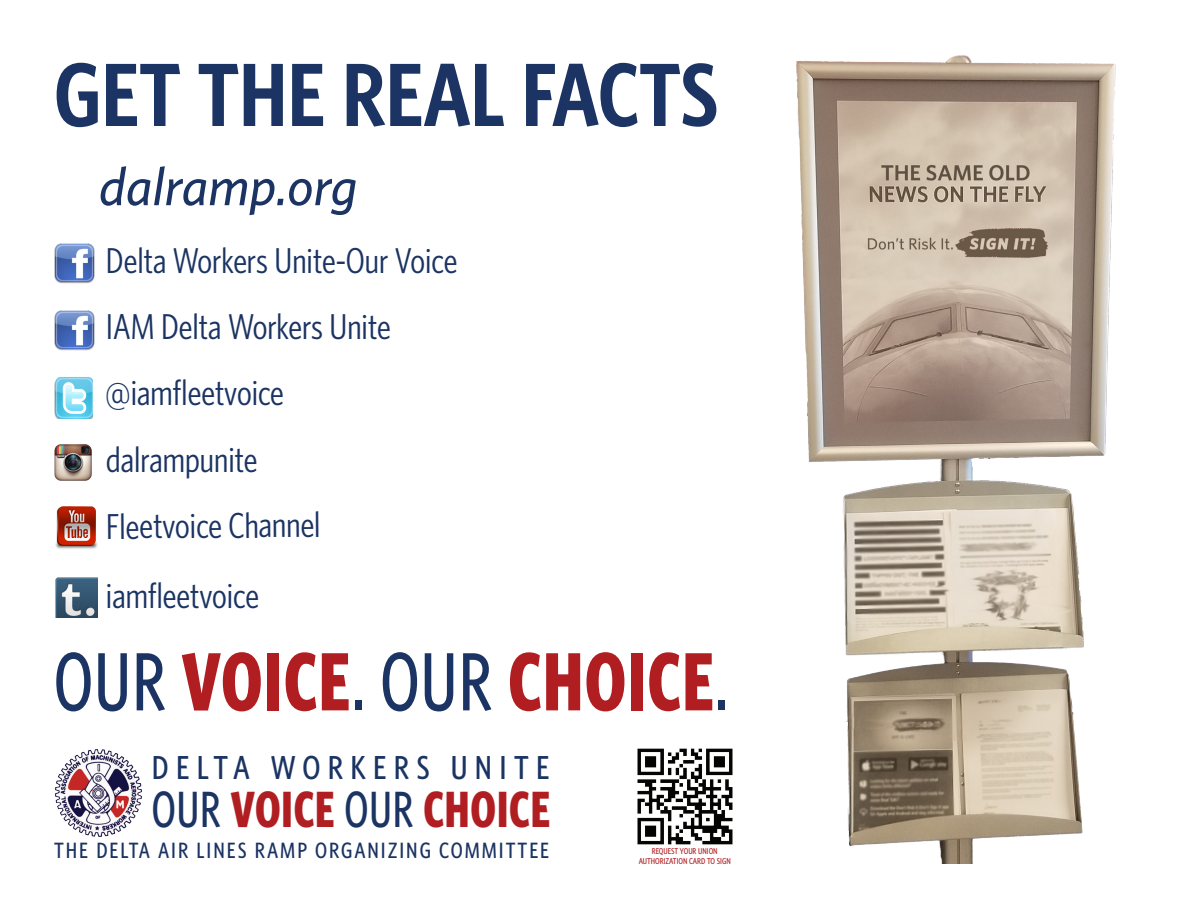
<style>
.page{position:relative;width:1188px;height:918px;background:#fff}
.page>*{position:absolute;margin:0;border:0;box-sizing:border-box;transform-origin:0 0}
.t1{font:600 90px "Whitney Condensed";color:#1b3463}
.t2{font:700 82.8px "Whitney Condensed";letter-spacing:.02em;color:#b01e22;scale:.87 1}
.t3{font:italic 500 54px "Whitney";color:#1b3463}
.t4{font:700 51px "Whitney Condensed";letter-spacing:.02em;color:#b01e22;scale:.87 1}
.t5{font:36px "Whitney Condensed";color:#1b3463}
.t6{font:500 33.3px "Whitney Condensed";letter-spacing:.22em;color:#1b3463}
.t7{font:500 22.2px "Whitney Condensed";letter-spacing:.09em;color:#1b3463}
.t8{font:500 8.55px/10.2px "Whitney Condensed";color:#b01e22;text-align:center}
.s1{font-weight:500;color:#1b3463}
</style>
<div class="page">
<img style="left:796px;top:55px;width:320px;height:809px">
<img style="left:55px;top:749px;width:87px;height:88px">
<img style="left:637px;top:748px;width:96px;height:97px">
<img style="left:54px;top:244px;width:41px;height:40px">
<img style="left:55px;top:506px;width:42px;height:43px">
<img style="left:54px;top:377px;width:39px;height:41px">
<img style="left:54px;top:444px;width:38px;height:37px">
<img style="left:55px;top:577px;width:43px;height:41px">
<img style="left:54px;top:310px;width:41px;height:41px">
<p class="t1" style="left:54px;top:38px;width:666px">GET THE REAL FACTS</p>
<p class="t3" style="left:99px;top:151px;width:260px">dalramp.org</p>
<p class="t5" style="left:106px;top:238px;width:353px">Delta Workers Unite-Our Voice</p>
<p class="t5" style="left:106px;top:305px;width:286px">IAM Delta Workers Unite</p>
<p class="t5" style="left:105px;top:371px;width:180px">@iamfleetvoice</p>
<p class="t5" style="left:106px;top:438px;width:153px">dalrampunite</p>
<p class="t5" style="left:106px;top:504px;width:216px">Fleetvoice Channel</p>
<p class="t5" style="left:106px;top:574px;width:155px">iamfleetvoice</p>
<p class="t2" style="left:54px;top:629px;width:776px"><span class="s1">OUR</span> VOICE<span class="s1">. OUR</span> CHOICE<span class="s1">.</span></p>
<p class="t6" style="left:152px;top:747px;width:399px">DELTA WORKERS UNITE</p>
<p class="t4" style="left:152px;top:777px;width:459px"><span class="s1">OUR</span> VOICE <span class="s1">OUR</span> CHOICE</p>
<p class="t7" style="left:54px;top:837px;width:497px">THE DELTA AIR LINES RAMP ORGANIZING COMMITTEE</p>
<p class="t8" style="left:639px;top:846px;width:94px">REQUEST YOUR UNION<br>AUTHORIZATION CARD TO SIGN</p>
</div>
